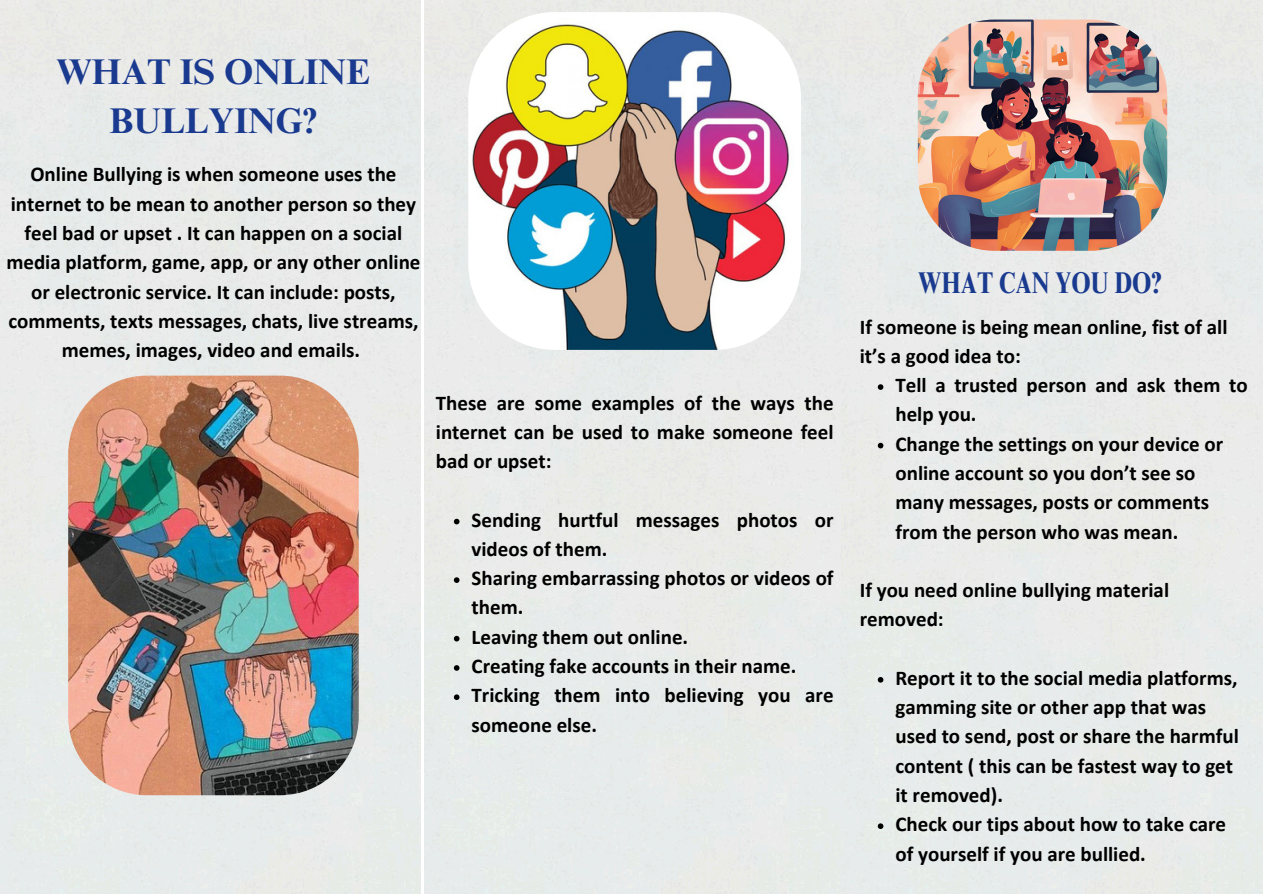
<style>
.page{position:relative;width:1263px;height:894px;background:#fff}
.page>*{position:absolute;margin:0;border:0;box-sizing:border-box;transform-origin:0 0}
.t1{font:700 35.7px/49.5px "Times NRMT Pro";color:#1a3a8f;text-align:center}
.t2{font:700 condensed 30px "Times NRMT Pro";color:#1a3a8f}
.t3{font:700 21px/29.2px "Calibri";color:#000}
</style>
<div class="page">
<div style="left:424px;top:0;width:418px;height:893px;background:#e9ebeb"></div>
<div style="left:0;top:0;width:421px;height:893px;background:#e8ebeb"></div>
<img style="left:68px;top:375px;width:290px;height:420px;border-radius:79px">
<img style="left:468px;top:12px;width:333px;height:338px;border-radius:87px">
<div style="left:842px;top:0;width:421px;height:893px;background:#e8ebeb"></div>
<img style="left:918px;top:20px;width:249px;height:230px;border-radius:76px">
<svg style="left:454px;top:518px;width:5px;height:6px"></svg>
<svg style="left:454px;top:577px;width:5px;height:5px"></svg>
<svg style="left:454px;top:635px;width:5px;height:6px"></svg>
<svg style="left:454px;top:665px;width:5px;height:5px"></svg>
<svg style="left:454px;top:694px;width:5px;height:5px"></svg>
<svg style="left:878px;top:384px;width:5px;height:6px"></svg>
<svg style="left:878px;top:442px;width:5px;height:6px"></svg>
<svg style="left:878px;top:676px;width:5px;height:6px"></svg>
<svg style="left:878px;top:823px;width:5px;height:5px"></svg>
<p class="t1" style="left:57px;top:51px;width:315px">WHAT IS ONLINE<br>BULLYING?</p>
<p class="t3" style="left:6px;top:161px;width:416px;text-align:center">Online Bullying is when someone uses the internet to be mean to another person so they feel bad or upset . It can happen on a social media platform, game, app, or any other online or electronic service. It can include: posts, comments, texts messages, chats, live streams, memes, images, video and emails.</p>
<h1 class="t3" style="left:436px;top:389px;width:399px;text-align:justify">These are some examples of the ways the internet can be used to make someone feel bad or upset:</h1>
<h3 class="t3" style="left:472px;top:506px;width:363px">Sending hurtful messages photos or videos of them.</h3>
<p class="t3" style="left:472px;top:565px;width:364px">Sharing embarrassing photos or videos of them.</p>
<p class="t3" style="left:472px;top:623px;width:218px">Leaving them out online.</p>
<p class="t3" style="left:472px;top:653px;width:326px">Creating fake accounts in their name.</p>
<h3 class="t3" style="left:472px;top:682px;width:364px">Tricking them into believing you are someone else.</h3>
<h2 class="t2" style="left:918px;top:272px;width:245px">WHAT CAN YOU DO?</h2>
<p class="t3" style="left:860px;top:313px;width:369px">If someone is being mean online, fist of all it’s a good idea to:</p>
<p class="t3" style="left:895px;top:372px;width:354px">Tell a trusted person and ask them to help you.</p>
<p class="t3" style="left:895px;top:430px;width:329px">Change the settings on your device or online account so you don’t see so many messages, posts or comments from the person who was mean.</p>
<p class="t3" style="left:860px;top:577px;width:311px">If you need online bullying material removed:</p>
<p class="t3" style="left:895px;top:664px;width:345px">Report it to the social media platforms, gamming site or other app that was used to send, post or share the harmful content ( this can be fastest way to get it removed).</p>
<p class="t3" style="left:895px;top:811px;width:332px">Check our tips about how to take care of yourself if you are bullied.</p>
</div>
